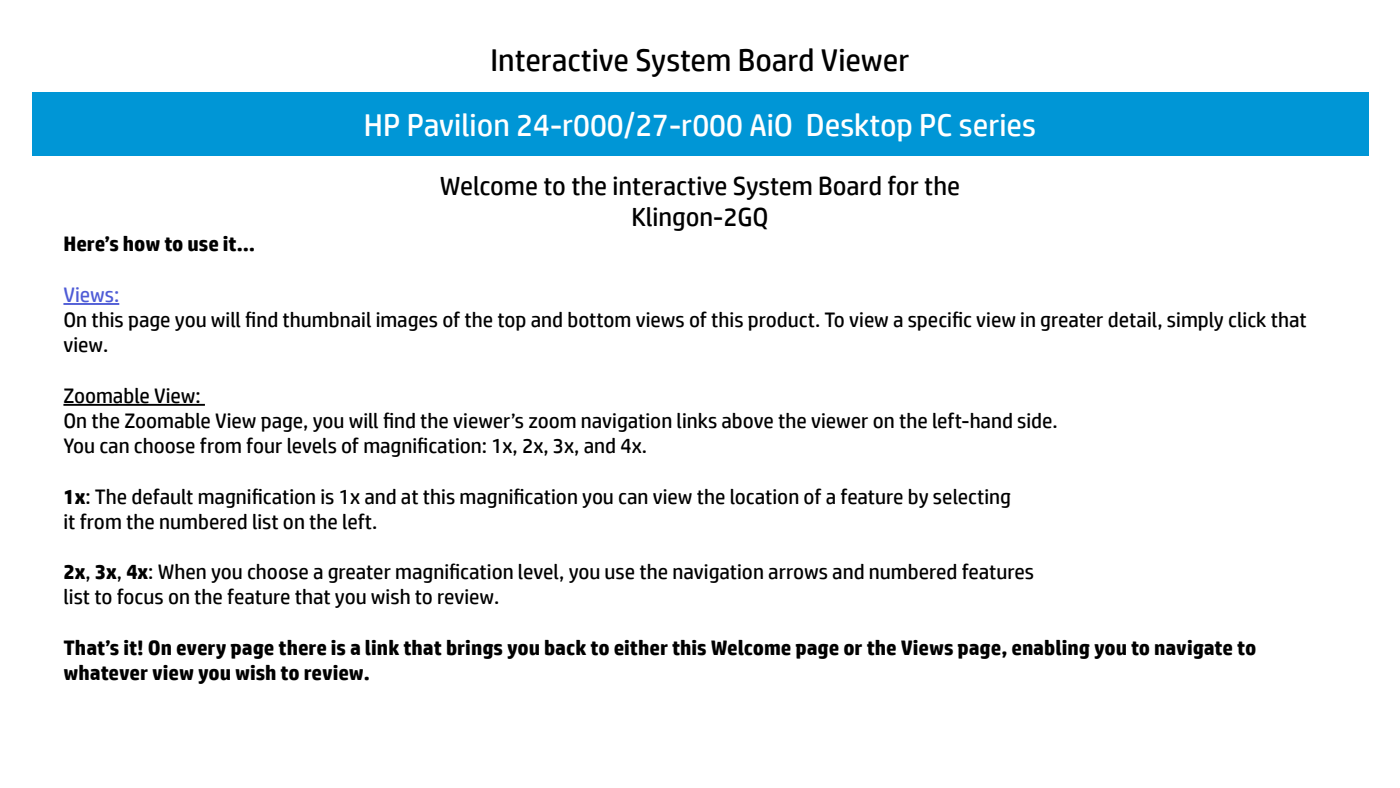
<style>
.page{position:relative;width:1400px;height:788px;background:#fff}
.page>*{position:absolute;margin:0;border:0;box-sizing:border-box;transform-origin:0 0}
.t1{font:31.5px "HP Simplified";color:#fff}
.t2{font:31.5px "HP Simplified";color:#000}
.t3{font:26.25px/31.5px "HP Simplified";color:#000;text-align:center}
.t4{font:21px/25.2px "HP Simplified";color:#000}
.t5{font:700 21px/25.2px "HP Simplified";color:#000}
.t6{font:21px "HP Simplified";color:#4f5cd6}
.s1{font-weight:700}
</style>
<div class="page">
<div style="left:32px;top:93px;width:1337px;height:63px;background:#0096d6"></div>
<hr style="left:63px;top:303px;width:56px;height:2px;background:#4f5cd6">
<hr style="left:63px;top:404px;width:142px;height:2px;background:#000">
<h1 class="t2" style="left:491px;top:40px;width:420px">Interactive System Board Viewer</h1>
<h1 class="t1" style="left:364px;top:104px;width:674px">HP Pavilion 24-r000/27-r000 AiO Desktop PC series</h1>
<p class="t3" style="left:440px;top:169px;width:522px">Welcome to the interactive System Board for the<br>Klingon-2GQ</p>
<p class="t5" style="left:63px;top:231px;width:193px">Here’s how to use it…</p>
<p class="t6" style="left:63px;top:281px;width:57px">Views:</p>
<p class="t4" style="left:63px;top:307px;width:1245px">On this page you will find thumbnail images of the top and bottom views of this product. To view a specific view in greater detail, simply click that view.</p>
<p class="t4" style="left:63px;top:382px;width:996px">Zoomable View:<br>On the Zoomable View page, you will find the viewer’s zoom navigation links above the viewer on the left-hand side.<br>You can choose from four levels of magnification: 1x, 2x, 3x, and 4x.</p>
<p class="t4" style="left:63px;top:483px;width:949px"><span class="s1">1x</span>: The default magnification is 1x and at this magnification you can view the location of a feature by selecting it from the numbered list on the left.</p>
<p class="t4" style="left:63px;top:559px;width:972px"><span class="s1">2x</span>, <span class="s1">3x</span>, <span class="s1">4x</span>: When you choose a greater magnification level, you use the navigation arrows and numbered features list to focus on the feature that you wish to review.</p>
<p class="t5" style="left:63px;top:635px;width:1194px">That’s it! On every page there is a link that brings you back to either this Welcome page or the Views page, enabling you to navigate to whatever view you wish to review.</p>
</div>
